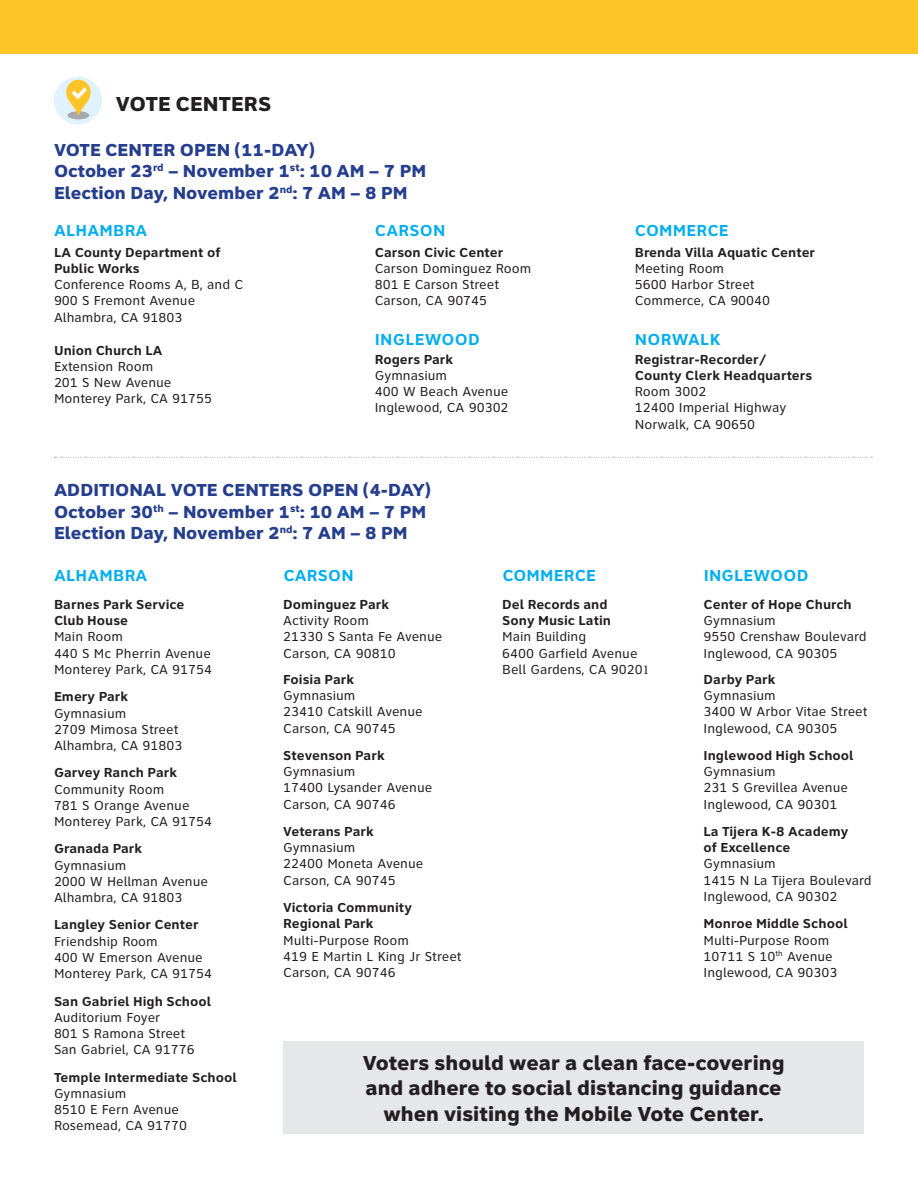
<style>
.page{position:relative;width:918px;height:1188px;background:#fff}
.page>*{position:absolute;margin:0;border:0;box-sizing:border-box;transform-origin:0 0}
.t1{font:800 21px/25.2px "Clearview Text";color:#231f20;text-align:center}
.t2{font:800 18px "Clearview Text";color:#253f8e}
.t3{font:700 16.5px "Clearview Text";letter-spacing:.015em;color:#00aeef}
.t4{font:13.5px "Clearview Text";color:#231f20}
.t5{font:700 13.5px/16.2px "Clearview Text";color:#231f20}
.s1{font-family:"Minion Pro"}
</style>
<div class="page">
<div style="left:54px;top:77px;width:48px;height:48px;background:#e0f2fc;border-radius:50%"></div>
<div style="left:68px;top:111px;width:21px;height:8px;background:#a6a8ab;border-radius:50%"></div>
<svg style="left:65px;top:79px;width:26px;height:36px"></svg>
<div style="left:283px;top:1041px;width:581px;height:93px;background:#e6e7e9"></div>
<div style="left:0;top:0;width:918px;height:54px;background:#fec627"></div>
<svg style="left:54px;top:457px;width:818px;height:1px"></svg>
<p class="t1" style="left:116px;top:91px;width:157px">VOTE CENTERS</p>
<p class="t2" style="left:54px;top:139px;width:263px">VOTE CENTER OPEN (11-DAY)</p>
<p class="t2" style="left:54px;top:161px;width:374px">October 23<sup>rd</sup> – November 1<sup>st</sup>: 10 AM – 7 PM</p>
<p class="t2" style="left:54px;top:182px;width:355px">Election Day, November 2<sup>nd</sup>: 7 AM – 8 PM</p>
<p class="t3" style="left:54px;top:220px;width:95px">ALHAMBRA</p>
<p class="t3" style="left:375px;top:220px;width:72px">CARSON</p>
<p class="t3" style="left:635px;top:220px;width:95px">COMMERCE</p>
<p class="t5" style="left:54px;top:244px;width:168px">LA County Department of<br>Public Works</p>
<p class="t4" style="left:54px;top:277px;width:191px">Conference Rooms A, B, and C</p>
<p class="t4" style="left:54px;top:293px;width:143px">900 S Fremont Avenue</p>
<p class="t4" style="left:54px;top:310px;width:130px">Alhambra, CA 91803</p>
<p class="t5" style="left:375px;top:244px;width:130px">Carson Civic Center</p>
<p class="t4" style="left:375px;top:261px;width:158px">Carson Dominguez Room</p>
<p class="t4" style="left:375px;top:277px;width:126px">801 E Carson Street</p>
<p class="t4" style="left:375px;top:293px;width:114px">Carson, CA 90745</p>
<p class="t5" style="left:635px;top:244px;width:182px">Brenda Villa Aquatic Center</p>
<p class="t4" style="left:635px;top:261px;width:91px">Meeting Room</p>
<p class="t4" style="left:635px;top:277px;width:121px">5600 Harbor Street</p>
<p class="t4" style="left:635px;top:293px;width:137px">Commerce, CA 90040</p>
<p class="t5" style="left:54px;top:342px;width:110px">Union Church LA</p>
<p class="t4" style="left:54px;top:359px;width:101px">Extension Room</p>
<p class="t4" style="left:54px;top:375px;width:119px">201 S New Avenue</p>
<p class="t4" style="left:54px;top:391px;width:160px">Monterey Park, CA 91755</p>
<p class="t3" style="left:375px;top:330px;width:107px">INGLEWOOD</p>
<p class="t5" style="left:375px;top:351px;width:80px">Rogers Park</p>
<p class="t4" style="left:375px;top:368px;width:74px">Gymnasium</p>
<p class="t4" style="left:375px;top:384px;width:135px">400 W Beach Avenue</p>
<p class="t4" style="left:375px;top:400px;width:135px">Inglewood, CA 90302</p>
<p class="t3" style="left:635px;top:330px;width:87px">NORWALK</p>
<p class="t5" style="left:635px;top:351px;width:179px">Registrar-Recorder/<br>County Clerk Headquarters</p>
<p class="t4" style="left:635px;top:384px;width:73px">Room 3002</p>
<p class="t4" style="left:635px;top:400px;width:153px">12400 Imperial Highway</p>
<p class="t4" style="left:635px;top:416px;width:122px">Norwalk, CA 90650</p>
<p class="t2" style="left:54px;top:480px;width:379px">ADDITIONAL VOTE CENTERS OPEN (4-DAY)</p>
<p class="t2" style="left:54px;top:501px;width:374px">October 30<sup>th</sup> – November 1<sup>st</sup>: 10 AM – 7 PM</p>
<p class="t2" style="left:54px;top:523px;width:355px">Election Day, November 2<sup>nd</sup>: 7 AM – 8 PM</p>
<p class="t3" style="left:54px;top:566px;width:95px">ALHAMBRA</p>
<p class="t3" style="left:283px;top:566px;width:72px">CARSON</p>
<p class="t3" style="left:502px;top:566px;width:95px">COMMERCE</p>
<p class="t3" style="left:704px;top:566px;width:106px">INGLEWOOD</p>
<p class="t5" style="left:54px;top:596px;width:132px">Barnes Park Service<br>Club House</p>
<p class="t4" style="left:54px;top:629px;width:70px">Main Room</p>
<p class="t4" style="left:54px;top:646px;width:158px">440 S Mc Pherrin Avenue</p>
<p class="t4" style="left:54px;top:662px;width:160px">Monterey Park, CA 91754</p>
<p class="t5" style="left:54px;top:689px;width:76px">Emery Park</p>
<p class="t4" style="left:54px;top:705px;width:74px">Gymnasium</p>
<p class="t4" style="left:54px;top:722px;width:126px">2709 Mimosa Street</p>
<p class="t4" style="left:54px;top:738px;width:130px">Alhambra, CA 91803</p>
<p class="t5" style="left:54px;top:765px;width:125px">Garvey Ranch Park</p>
<p class="t4" style="left:54px;top:781px;width:112px">Community Room</p>
<p class="t4" style="left:54px;top:798px;width:137px">781 S Orange Avenue</p>
<p class="t4" style="left:54px;top:814px;width:160px">Monterey Park, CA 91754</p>
<p class="t5" style="left:54px;top:841px;width:90px">Granada Park</p>
<p class="t4" style="left:54px;top:857px;width:74px">Gymnasium</p>
<p class="t4" style="left:54px;top:874px;width:156px">2000 W Hellman Avenue</p>
<p class="t4" style="left:54px;top:890px;width:130px">Alhambra, CA 91803</p>
<p class="t5" style="left:54px;top:917px;width:146px">Langley Senior Center</p>
<p class="t4" style="left:54px;top:934px;width:105px">Friendship Room</p>
<p class="t4" style="left:54px;top:950px;width:150px">400 W Emerson Avenue</p>
<p class="t4" style="left:54px;top:966px;width:160px">Monterey Park, CA 91754</p>
<p class="t5" style="left:54px;top:993px;width:159px">San Gabriel High School</p>
<p class="t4" style="left:54px;top:1010px;width:108px">Auditorium Foyer</p>
<p class="t4" style="left:54px;top:1026px;width:133px">801 S Ramona Street</p>
<p class="t4" style="left:54px;top:1042px;width:142px">San Gabriel, CA 91776</p>
<p class="t5" style="left:54px;top:1069px;width:184px">Temple Intermediate School</p>
<p class="t4" style="left:54px;top:1086px;width:74px">Gymnasium</p>
<p class="t4" style="left:54px;top:1102px;width:127px">8510 E Fern Avenue</p>
<p class="t4" style="left:54px;top:1118px;width:135px">Rosemead, CA 91770</p>
<p class="t5" style="left:283px;top:596px;width:108px">Dominguez Park</p>
<p class="t4" style="left:283px;top:613px;width:87px">Activity Room</p>
<p class="t4" style="left:283px;top:629px;width:161px">21330 S Santa Fe Avenue</p>
<p class="t4" style="left:283px;top:646px;width:114px">Carson, CA 90810</p>
<p class="t5" style="left:283px;top:671px;width:72px">Foisia Park</p>
<p class="t4" style="left:283px;top:688px;width:74px">Gymnasium</p>
<p class="t4" style="left:283px;top:704px;width:141px">23410 Catskill Avenue</p>
<p class="t4" style="left:283px;top:720px;width:114px">Carson, CA 90745</p>
<p class="t5" style="left:283px;top:747px;width:103px">Stevenson Park</p>
<p class="t4" style="left:283px;top:764px;width:74px">Gymnasium</p>
<p class="t4" style="left:283px;top:780px;width:151px">17400 Lysander Avenue</p>
<p class="t4" style="left:283px;top:797px;width:114px">Carson, CA 90746</p>
<p class="t5" style="left:283px;top:823px;width:92px">Veterans Park</p>
<p class="t4" style="left:283px;top:840px;width:74px">Gymnasium</p>
<p class="t4" style="left:283px;top:856px;width:142px">22400 Moneta Avenue</p>
<p class="t4" style="left:283px;top:873px;width:114px">Carson, CA 90745</p>
<p class="t5" style="left:283px;top:900px;width:130px">Victoria Community<br>Regional Park</p>
<p class="t4" style="left:283px;top:932px;width:127px">Multi-Purpose Room</p>
<p class="t4" style="left:283px;top:949px;width:180px">419 E Martin L King Jr Street</p>
<p class="t4" style="left:283px;top:965px;width:114px">Carson, CA 90746</p>
<p class="t5" style="left:502px;top:596px;width:110px">Del Records and<br>Sony Music Latin</p>
<p class="t4" style="left:502px;top:629px;width:86px">Main Building</p>
<p class="t4" style="left:502px;top:646px;width:137px">6400 Garfield Avenue</p>
<p class="t4" style="left:502px;top:662px;width:148px">Bell Gardens, CA 9020<span class="s1">1</span></p>
<p class="t5" style="left:704px;top:596px;width:150px">Center of Hope Church</p>
<p class="t4" style="left:704px;top:613px;width:74px">Gymnasium</p>
<p class="t4" style="left:704px;top:629px;width:165px">9550 Crenshaw Boulevard</p>
<p class="t4" style="left:704px;top:646px;width:135px">Inglewood, CA 90305</p>
<p class="t5" style="left:704px;top:671px;width:73px">Darby Park</p>
<p class="t4" style="left:704px;top:688px;width:74px">Gymnasium</p>
<p class="t4" style="left:704px;top:704px;width:166px">3400 W Arbor Vitae Street</p>
<p class="t4" style="left:704px;top:720px;width:135px">Inglewood, CA 90305</p>
<p class="t5" style="left:704px;top:747px;width:152px">Inglewood High School</p>
<p class="t4" style="left:704px;top:764px;width:74px">Gymnasium</p>
<p class="t4" style="left:704px;top:780px;width:146px">231 S Grevillea Avenue</p>
<p class="t4" style="left:704px;top:797px;width:135px">Inglewood, CA 90301</p>
<p class="t5" style="left:704px;top:823px;width:146px">La Tijera K-8 Academy of Excellence</p>
<p class="t4" style="left:704px;top:856px;width:74px">Gymnasium</p>
<p class="t4" style="left:704px;top:873px;width:169px">1415 N La Tijera Boulevard</p>
<p class="t4" style="left:704px;top:889px;width:135px">Inglewood, CA 90302</p>
<p class="t5" style="left:704px;top:916px;width:146px">Monroe Middle School</p>
<p class="t4" style="left:704px;top:932px;width:127px">Multi-Purpose Room</p>
<p class="t4" style="left:704px;top:949px;width:131px">10711 S 10<sup>th</sup> Avenue</p>
<p class="t4" style="left:704px;top:965px;width:135px">Inglewood, CA 90303</p>
<p class="t1" style="left:363px;top:1051px;width:423px">Voters should wear a clean face-covering and adhere to social distancing guidance when visiting the Mobile Vote Center.</p>
</div>
